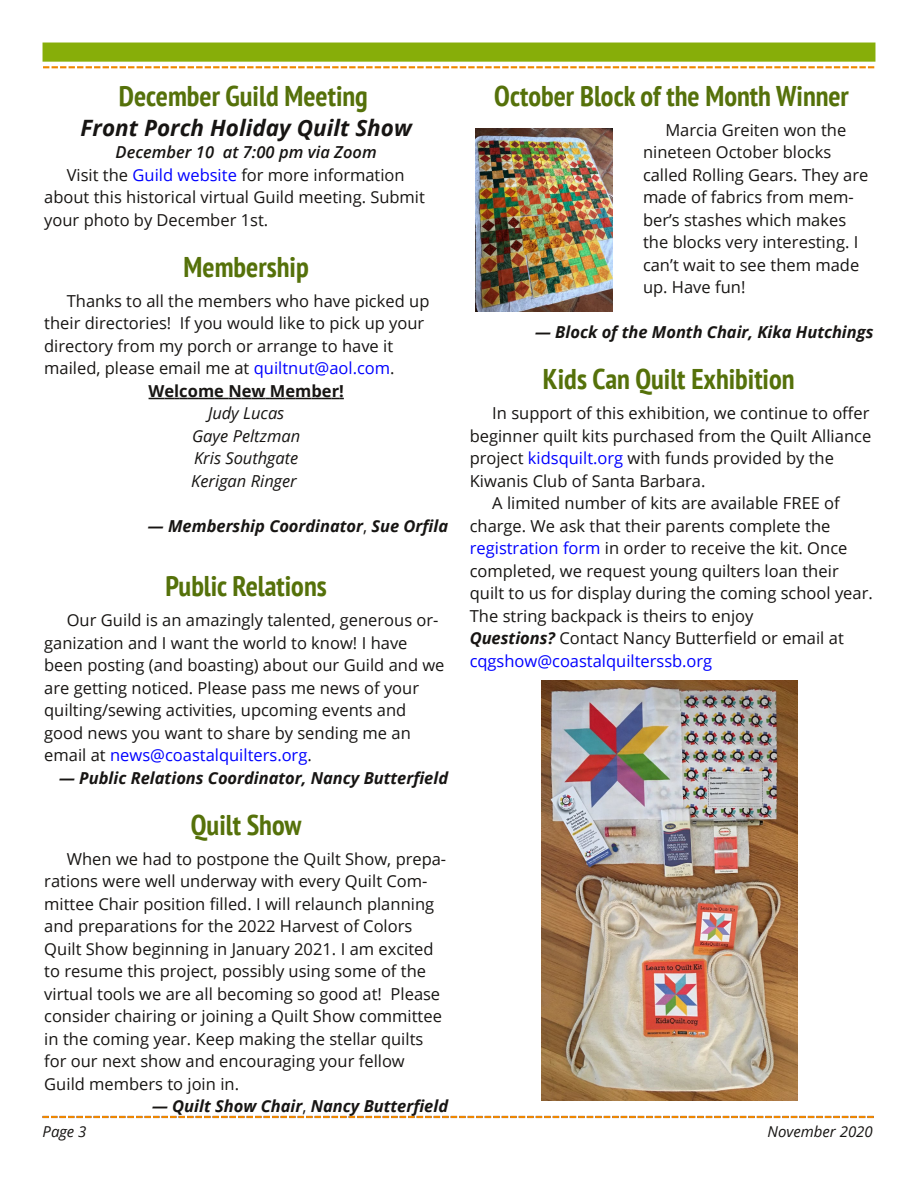
<style>
.page{position:relative;width:918px;height:1188px;background:#fff}
.page>*{position:absolute;margin:0;border:0;box-sizing:border-box;transform-origin:0 0}
.t1{font:700 condensed 28.5px "PT Sans";color:#55710a}
.t2{font:italic 700 22.5px "Open Sans";letter-spacing:.005em;color:#171513}
.t3{font:16.5px/22.5px "Open Sans";color:#171513}
.t4{font:italic 700 16.5px "Open Sans";color:#171513}
.t5{font:italic 16.5px/22.5px "Open Sans";color:#171513;text-align:center}
.t6{font:16.5px "Open Sans";color:#00f}
.t7{font:italic 600 16.5px "Open Sans";letter-spacing:.005em;color:#171513}
.t8{font:700 16.5px "Open Sans";color:#171513}
.t9{font:italic 15px "Open Sans";color:#171513}
.s1{color:#00f}
.s2{font-weight:400;font-style:normal}
.s3{font-weight:700;font-style:italic}
</style>
<div class="page">
<div style="left:43px;top:43px;width:832px;height:18px;background:#87ae09"></div>
<div style="left:43px;top:43px;width:832px;height:19px;border:2px solid #87ae09"></div>
<svg style="left:43px;top:66px;width:831px;height:2px;background:#f4ae54"></svg>
<svg style="left:43px;top:1116px;width:831px;height:2px;background:#ea9c3a"></svg>
<svg style="left:149px;top:398px;width:195px;height:1px"></svg>
<img style="left:475px;top:129px;width:137px;height:183px">
<img style="left:541px;top:681px;width:257px;height:420px">
<h1 class="t1" style="left:119px;top:77px;width:251px">December Guild Meeting</h1>
<h2 class="t2" style="left:81px;top:112px;width:333px">Front Porch Holiday Quilt Show</h2>
<p class="t7" style="left:116px;top:141px;width:263px">December 10 at 7:00 pm via Zoom</p>
<p class="t3" style="left:67px;top:163px;width:339px">Visit the <span class="s1">Guild website</span> for more information</p>
<p class="t3" style="left:44px;top:186px;width:382px">about this historical virtual Guild meeting. Submit</p>
<p class="t3" style="left:44px;top:208px;width:225px">your photo by December 1st.</p>
<h1 class="t1" style="left:184px;top:248px;width:127px">Membership</h1>
<p class="t3" style="left:67px;top:289px;width:364px">Thanks to all the members who have picked up</p>
<p class="t3" style="left:44px;top:312px;width:382px">their directories! If you would like to pick up your</p>
<p class="t3" style="left:44px;top:334px;width:351px">directory from my porch or arrange to have it</p>
<p class="t3" style="left:44px;top:357px;width:352px">mailed, please email me at <span class="s1">quiltnut@aol.com</span>.</p>
<p class="t8" style="left:149px;top:379px;width:197px">Welcome New Member!</p>
<p class="t5" style="left:191px;top:402px;width:110px">Judy Lucas<br>Gaye Peltzman<br>Kris Southgate<br>Kerigan Ringer</p>
<p class="t4" style="left:148px;top:514px;width:302px">— Membership Coordinator<span class="s2">,</span> Sue Orfila</p>
<h1 class="t1" style="left:166px;top:567px;width:163px">Public Relations</h1>
<p class="t3" style="left:44px;top:609px;width:402px;text-indent:22px">Our Guild is an amazingly talented, generous or&shy;ganization and I want the world to know! I have been posting (and boasting) about our Guild and we are getting noticed. Please pass me news of your quilting/sewing activities, upcoming events and good news you want to share by sending me an email at <span class="s1">news@coastalquilters.org</span>.</p>
<p class="t4" style="left:59px;top:766px;width:391px">— Public Relations Coordinator, Nancy Butterfield</p>
<h1 class="t1" style="left:191px;top:806px;width:112px">Quilt Show</h1>
<p class="t3" style="left:44px;top:847px;width:404px;text-indent:22px">When we had to postpone the Quilt Show, prepa&shy;rations were well underway with every Quilt Com&shy;mittee Chair position filled. I will relaunch planning and preparations for the 2022 Harvest of Colors Quilt Show beginning in January 2021. I am excited to resume this project, possibly using some of the virtual tools we are all becoming so good at! Please consider chairing or joining a Quilt Show committee in the coming year. Keep making the stellar quilts for our next show and encouraging your fellow Guild members to join in.</p>
<p class="t4" style="left:152px;top:1095px;width:298px">— Quilt Show Chair<span class="s2">,</span> Nancy Butterfield</p>
<h1 class="t1" style="left:494px;top:77px;width:356px">October Block of the Month Winner</h1>
<p class="t3" style="left:643px;top:118px;width:227px;text-indent:22px">Marcia Greiten won the nineteen October blocks called Rolling Gears. They are made of fabrics from mem&shy;ber’s stashes which makes the blocks very interesting. I can’t wait to see them made up. Have fun!</p>
<p class="t4" style="left:535px;top:321px;width:340px">— Block of the Month Chair, Kika Hutchings</p>
<h1 class="t1" style="left:543px;top:360px;width:253px">Kids Can Quilt Exhibition</h1>
<p class="t3" style="left:492px;top:402px;width:379px">In support of this exhibition, we continue to offer</p>
<p class="t3" style="left:470px;top:424px;width:403px">beginner quilt kits purchased from the Quilt Alliance</p>
<p class="t3" style="left:470px;top:447px;width:366px">project <span class="s1">kidsquilt.org</span> with funds provided by the</p>
<p class="t3" style="left:470px;top:469px;width:237px">Kiwanis Club of Santa Barbara.</p>
<p class="t3" style="left:492px;top:492px;width:349px">A limited number of kits are available FREE of</p>
<p class="t3" style="left:470px;top:514px;width:362px">charge. We ask that their parents complete the</p>
<p class="t3" style="left:470px;top:537px;width:379px"><span class="s1">registration form</span> in order to receive the kit. Once</p>
<p class="t3" style="left:470px;top:559px;width:370px">completed, we request young quilters loan their</p>
<p class="t3" style="left:470px;top:582px;width:405px">quilt to us for display during the coming school year.</p>
<p class="t3" style="left:470px;top:604px;width:285px">The string backpack is theirs to enjoy</p>
<p class="t3" style="left:470px;top:627px;width:376px"><span class="s3">Questions?</span> Contact Nancy Butterfield or email at</p>
<p class="t6" style="left:470px;top:649px;width:244px">cqgshow@coastalquilterssb.org</p>
<p class="t9" style="left:43px;top:1121px;width:45px">Page 3</p>
<p class="t9" style="left:768px;top:1121px;width:107px">November 2020</p>
</div>
